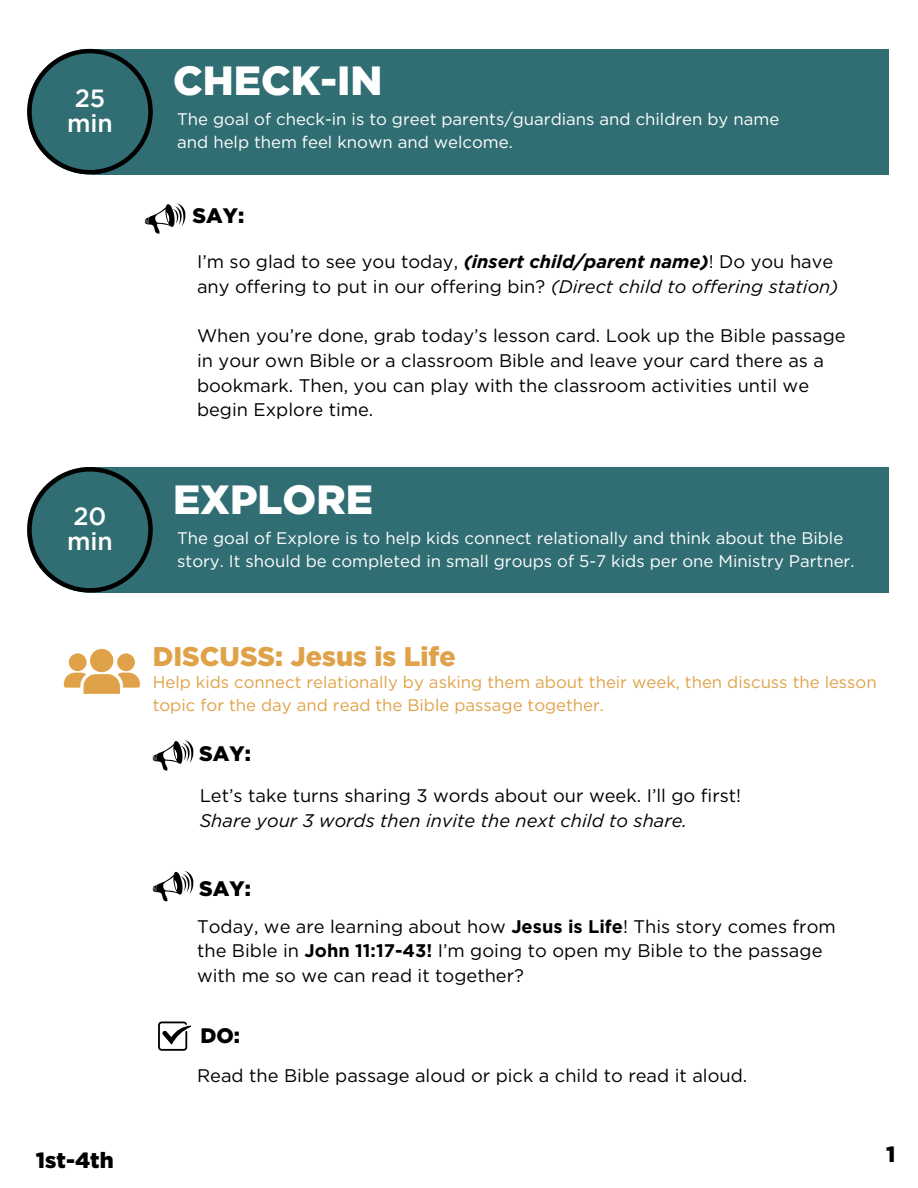
<style>
.page{position:relative;width:918px;height:1188px;background:#fff}
.page>*{position:absolute;margin:0;border:0;box-sizing:border-box;transform-origin:0 0}
.t1{font:900 40.8px "Gotham";color:#fff}
.t2{font:900 27px "Gotham";color:#e0a248}
.t3{font:500 24.75px/24.8px "Gotham";color:#fff;text-align:center}
.t4{font:900 22.05px "Gotham";color:#000}
.t5{font:900 21px "Gotham";color:#000}
.t6{font:18.3px/24.8px "Gotham";color:#000}
.t7{font:italic 18.3px "Gotham";color:#000}
.t8{font:16.8px "Gotham";color:#fff}
.t9{font:16.8px/22.5px "Gotham";color:#e0a248}
.s1{font-weight:700;font-style:italic}
.s2{font-style:italic}
.s3{font-weight:700}
</style>
<div class="page">
<div style="left:69px;top:653px;width:18px;height:18px;background:#e0a248;border-radius:50%"></div>
<div style="left:117px;top:653px;width:18px;height:18px;background:#e0a248;border-radius:50%"></div>
<div style="left:90px;top:649px;width:23px;height:23px;background:#e0a248;border-radius:50%"></div>
<svg style="left:64px;top:673px;width:76px;height:21px"></svg>
<svg style="left:145px;top:203px;width:40px;height:31px"></svg>
<div style="left:92px;top:467px;width:797px;height:126px;background:#316e73"></div>
<svg style="left:27px;top:467px;width:126px;height:126px"></svg>
<div style="left:92px;top:49px;width:797px;height:125px;background:#316e73"></div>
<svg style="left:27px;top:49px;width:126px;height:125px"></svg>
<svg style="left:153px;top:871px;width:40px;height:30px"></svg>
<svg style="left:158px;top:1022px;width:33px;height:29px"></svg>
<svg style="left:153px;top:740px;width:40px;height:31px"></svg>
<p class="t3" style="left:67px;top:86px;width:47px">25 min</p>
<p class="t3" style="left:67px;top:504px;width:47px;text-align:left">20 min</p>
<p class="t1" style="left:173px;top:57px;width:211px">CHECK-IN</p>
<h2 class="t8" style="left:177px;top:109px;width:604px">The goal of check-in is to greet parents/guardians and children by name</h2>
<p class="t8" style="left:177px;top:131px;width:337px">and help them feel known and welcome.</p>
<h1 class="t5" style="left:193px;top:203px;width:53px">SAY:</h1>
<h1 class="t6" style="left:197px;top:249px;width:643px">I’m so glad to see you today, <span class="s1">(insert child/parent name)</span>! Do you have any offering to put in our offering bin? <span class="s2">(Direct child to offering station)</span></h1>
<h2 class="t6" style="left:197px;top:323px;width:650px">When you’re done, grab today’s lesson card. Look up the Bible passage in your own Bible or a classroom Bible and leave your card there as a bookmark. Then, you can play with the classroom activities until we begin Explore time.</h2>
<h2 class="t1" style="left:173px;top:476px;width:201px">EXPLORE</h2>
<p class="t8" style="left:177px;top:528px;width:668px">The goal of Explore is to help kids connect relationally and think about the Bible</p>
<p class="t8" style="left:177px;top:551px;width:679px">story. It should be completed in small groups of 5-7 kids per one Ministry Partner.</p>
<p class="t2" style="left:153px;top:641px;width:305px">DISCUSS: Jesus is Life</p>
<p class="t9" style="left:153px;top:671px;width:726px">Help kids connect relationally by asking them about their week, then discuss the lesson topic for the day and read the Bible passage together.</p>
<p class="t5" style="left:199px;top:741px;width:53px">SAY:</p>
<p class="t6" style="left:200px;top:783px;width:543px">Let’s take turns sharing 3 words about our week. I’ll go first!</p>
<p class="t7" style="left:200px;top:809px;width:489px">Share your 3 words then invite the next child to share.</p>
<h3 class="t5" style="left:199px;top:876px;width:53px">SAY:</h3>
<h3 class="t6" style="left:197px;top:914px;width:640px">Today, we are learning about how <span class="s3">Jesus is Life</span>! This story comes from the Bible in <span class="s3">John 11:17-43!</span> I’m going to open my Bible to the passage with me so we can read it together?</h3>
<h3 class="t5" style="left:200px;top:1023px;width:41px">DO:</h3>
<p class="t6" style="left:197px;top:1063px;width:552px">Read the Bible passage aloud or pick a child to read it aloud.</p>
<p class="t4" style="left:36px;top:1148px;width:79px">1st-4th</p>
<p class="t4" style="left:886px;top:1142px;width:11px">1</p>
</div>
